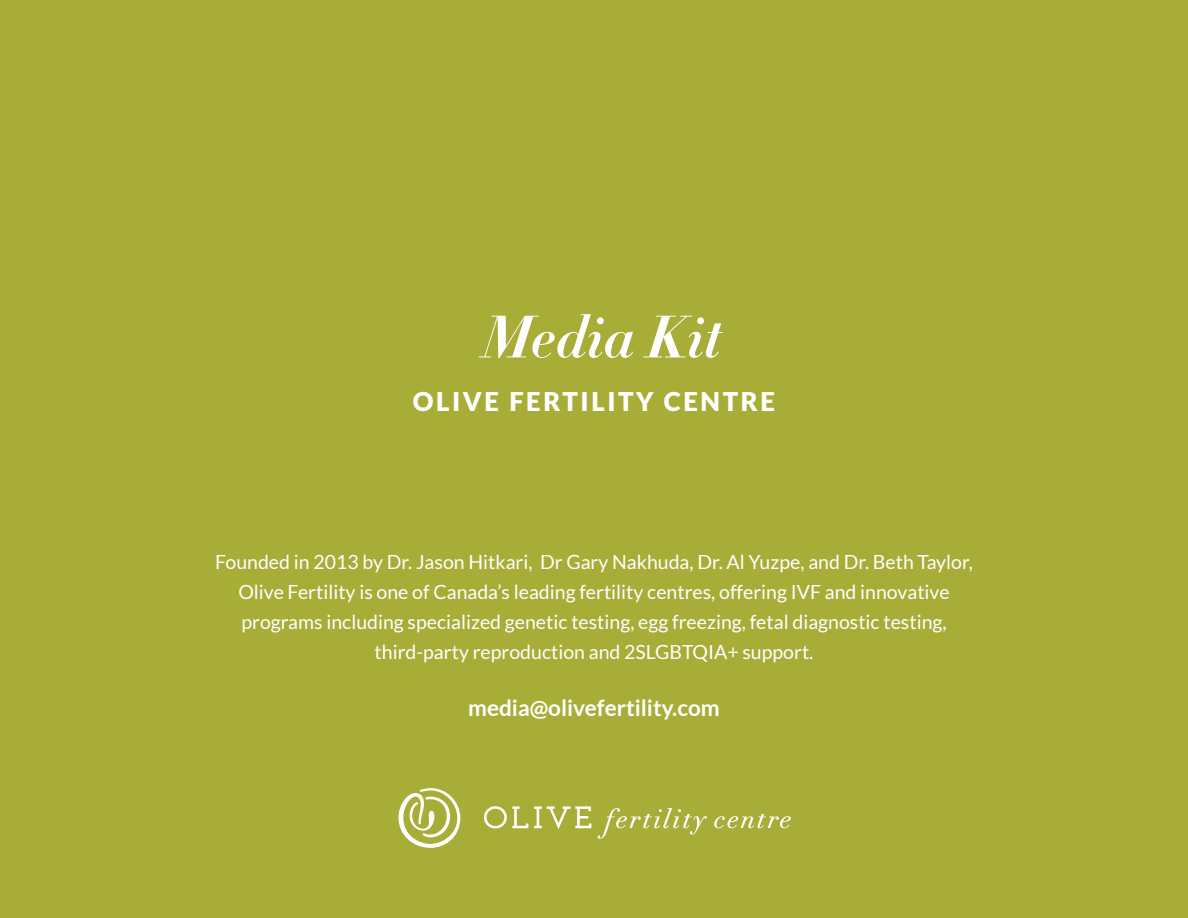
<style>
.page{position:relative;width:1188px;height:918px;background:#a7ad37}
.page>*{position:absolute;margin:0;border:0;box-sizing:border-box;transform-origin:0 0}
.t1{font:italic 700 58.8px "Didot HTF 16";color:#fff}
.t2{font:900 25.8px "Lato";letter-spacing:.1em;color:#fff}
.t3{font:700 22.5px "Lato";color:#fff}
.t4{font:19.5px/30px "Lato";color:#fff;text-align:center}
</style>
<div class="page">
<svg style="left:484px;top:806px;width:44px;height:22px"></svg>
<svg style="left:534px;top:806px;width:57px;height:23px"></svg>
<svg style="left:398px;top:788px;width:62px;height:60px"></svg>
<svg style="left:598px;top:808px;width:109px;height:31px"></svg>
<svg style="left:714px;top:814px;width:77px;height:14px"></svg>
<h1 class="t1" style="left:481px;top:300px;width:241px">Media Kit</h1>
<h2 class="t2" style="left:413px;top:387px;width:364px">OLIVE FERTILITY CENTRE</h2>
<p class="t4" style="left:215px;top:547px;width:759px">Founded in 2013 by Dr. Jason Hitkari, Dr Gary Nakhuda, Dr. Al Yuzpe, and Dr. Beth Taylor, Olive Fertility is one of Canada’s leading fertility centres, offering IVF and innovative programs including specialized genetic testing, egg freezing, fetal diagnostic testing, third-party reproduction and 2SLGBTQIA+ support.</p>
<p class="t3" style="left:468px;top:695px;width:253px">media@olivefertility.com</p>
</div>
